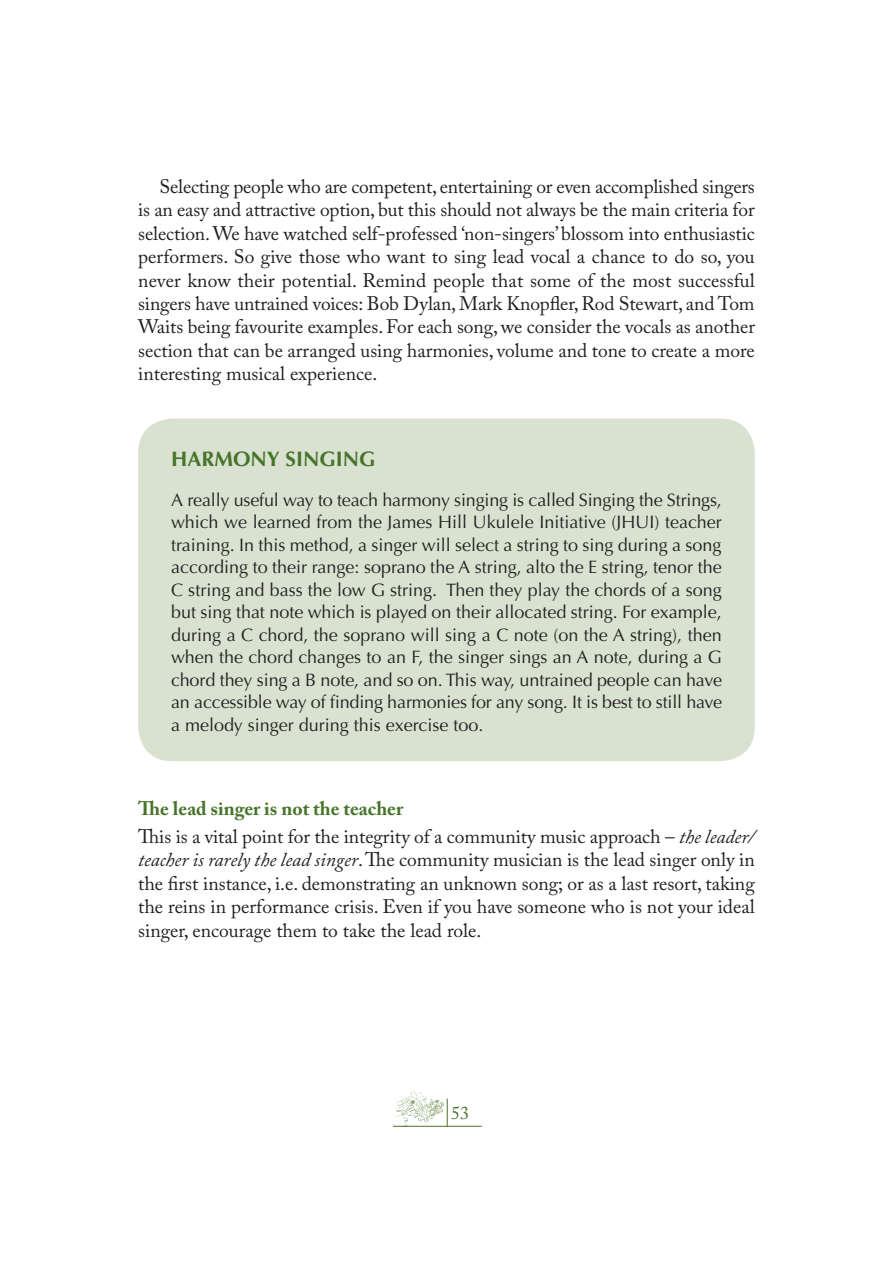
<style>
.page{position:relative;width:893px;height:1263px;background:#fff}
.page>*{position:absolute;margin:0;border:0;box-sizing:border-box;transform-origin:0 0}
.t1{font:700 21px "Optima";color:#48742a}
.t2{font:19.5px/23.4px "Adobe Caslon Pro";color:#231f20;text-align:justify}
.t3{font:18px/22.5px "Optima";color:#231f20;text-align:justify}
.t4{font:18px "Adobe Caslon Pro";color:#48742a}
.s1{font-weight:700;color:#48742a}
.s2{font-style:italic}
</style>
<div class="page">
<img style="left:394px;top:1091px;width:50px;height:35px">
<svg style="left:447px;top:1099px;width:1px;height:27px"></svg>
<hr style="left:393px;top:1126px;width:89px;height:1px;background:#48742a">
<div style="left:138px;top:419px;width:617px;height:342px;background:#d9e2d1;border-radius:34px"></div>
<p class="t2" style="left:138px;top:174px;width:618px;text-indent:21px">Selecting people who are competent, entertaining or even accomplished singers is an easy and attractive option, but this should not always be the main criteria for selection. We have watched self-professed ‘non-singers’ blossom into enthusiastic performers. So give those who want to sing lead vocal a chance to do so, you never know their potential. Remind people that some of the most successful singers have untrained voices: Bob Dylan, Mark Knopfler, Rod Stewart, and Tom Waits being favourite examples. For each song, we consider the vocals as another section that can be arranged using harmonies, volume and tone to create a more interesting musical experience.</p>
<p class="t1" style="left:171px;top:447px;width:206px">HARMONY SINGING</p>
<p class="t3" style="left:171px;top:488px;width:553px">A really useful way to teach harmony singing is called Singing the Strings, which we learned from the James Hill Ukulele Initiative (JHUI) teacher training. In this method, a singer will select a string to sing during a song according to their range: soprano the A string, alto the E string, tenor the C string and bass the low G string. Then they play the chords of a song but sing that note which is played on their allocated string. For example, during a C chord, the soprano will sing a C note (on the A string), then when the chord changes to an F, the singer sings an A note, during a G chord they sing a B note, and so on. This way, untrained people can have an accessible way of finding harmonies for any song. It is best to still have a melody singer during this exercise too.</p>
<p class="t2" style="left:138px;top:795px;width:618px;line-height:27.6px"><span class="s1">The lead singer is not the teacher<br></span>This is a vital point for the integrity of a community music approach – <span class="s2">the leader/</span></p>
<p class="t2" style="left:138px;top:848px;width:618px"><span class="s2">teacher is rarely the lead singer</span>. The community musician is the lead singer only in the first instance, i.e. demonstrating an unknown song; or as a last resort, taking the reins in performance crisis. Even if you have someone who is not your ideal singer, encourage them to take the lead role.</p>
<p class="t4" style="left:451px;top:1102px;width:19px">53</p>
</div>
